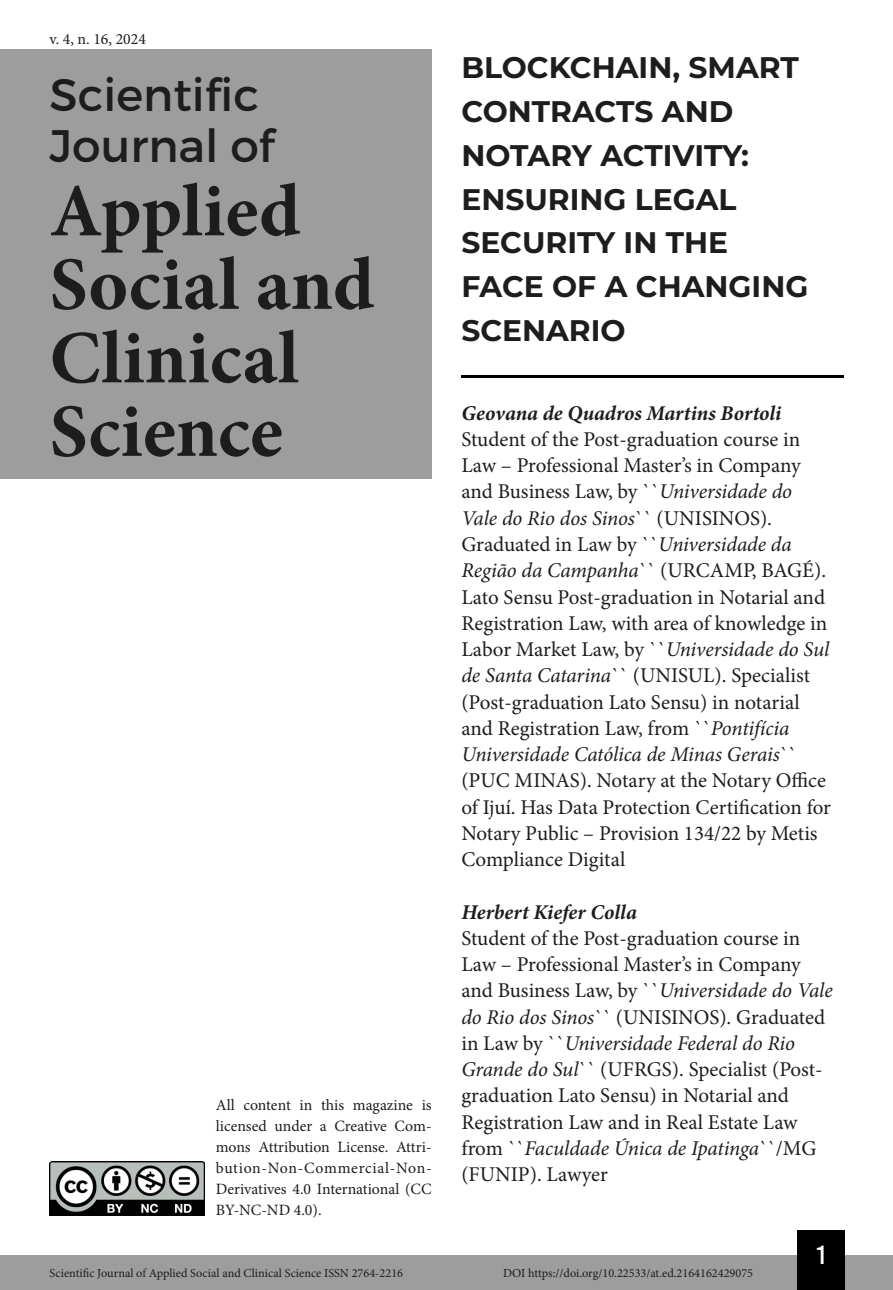
<style>
.page{position:relative;width:893px;height:1290px;background:#fff}
.page>*{position:absolute;margin:0;border:0;box-sizing:border-box;transform-origin:0 0}
.t1{font:700 75.25px/73.5px "Minion Pro";color:#1d1d1b}
.t2{font:45.5px/50.8px "Montserrat";color:#1d1d1b}
.Título_Artigo{font:700 29.75px/43.8px "Montserrat";color:#1d1d1b}
.t3{font:26.25px "Bebas Kai";color:#fff}
.Infos_autor{font:21px/26.2px "Minion Pro";color:#1d1d1b}
.NOME_AUTOR{font:italic 700 21px "Minion Pro";color:#1d1d1b}
.t4{font:15.75px/21px "Minion Pro";color:#1d1d1b;text-align:justify}
.t5{font:12.25px "Minion Pro";color:#1d1d1b}
.s1{font-style:italic}
</style>
<div class="page">
<div style="left:0;top:1255px;width:893px;height:35px;background:#9d9d9d"></div>
<div style="left:797px;top:1230px;width:48px;height:60px;background:#000"></div>
<img style="left:50px;top:1161px;width:154px;height:54px">
<div style="left:0;top:50px;width:432px;height:429px;background:#9d9d9d"></div>
<hr style="left:461px;top:375px;width:382px;height:3px;background:#000">
<p class="t4" style="left:50px;top:28px;width:98px">v. 4, n. 16, 2024</p>
<h2 class="t2" style="left:50px;top:69px;width:226px">Scientific<br>Journal of</h2>
<h1 class="t1" style="left:50px;top:174px;width:326px">Applied<br>Social and<br>Clinical<br>Science</h1>
<p class="t4" style="left:216px;top:1095px;width:217px">All content in this magazine is licensed under a Creative Com&shy;mons Attribution License. Attri&shy;bution-Non-Commercial-Non-Derivatives 4.0 International (CC BY-NC-ND 4.0).</p>
<p class="Título_Artigo" style="left:461px;top:44px;width:348px">BLOCKCHAIN, SMART<br>CONTRACTS AND<br>NOTARY ACTIVITY:<br>ENSURING LEGAL<br>SECURITY IN THE<br>FACE OF A CHANGING<br>SCENARIO</p>
<p class="NOME_AUTOR" style="left:461px;top:398px;width:321px">Geovana de Quadros Martins Bortoli</p>
<p class="Infos_autor" style="left:461px;top:426px;width:371px">Student of the Post-graduation course in Law – Professional Master’s in Company and Business Law, by ``<span class="s1">Universidade do Vale do Rio dos Sinos</span>`` (UNISINOS).<br>Graduated in Law by ``<span class="s1">Universidade da Região da Campanha</span>`` (URCAMP, BAGÉ).<br>Lato Sensu Post-graduation in Notarial and Registration Law, with area of knowledge in Labor Market Law, by ``<span class="s1">Universidade do Sul de Santa Catarina</span>`` (UNISUL). Specialist (Post-graduation Lato Sensu) in notarial and Registration Law, from ``<span class="s1">Pontifícia Universidade Católica de Minas Gerais</span>`` (PUC MINAS). Notary at the Notary Office of Ijuí. Has Data Protection Certification for Notary Public – Provision 134/22 by Metis Compliance Digital</p>
<p class="NOME_AUTOR" style="left:461px;top:897px;width:177px">Herbert Kiefer Colla</p>
<p class="Infos_autor" style="left:461px;top:925px;width:373px">Student of the Post-graduation course in Law – Professional Master’s in Company and Business Law, by ``<span class="s1">Universidade do Vale do Rio dos Sinos</span>`` (UNISINOS). Graduated in Law by ``<span class="s1">Universidade Federal do Rio Grande do Sul</span>`` (UFRGS). Specialist (Post&shy;graduation Lato Sensu) in Notarial and Registration Law and in Real Estate Law from ``<span class="s1">Faculdade Única de Ipatinga</span>``/MG (FUNIP). Lawyer</p>
<p class="t3" style="left:817px;top:1241px;width:10px">1</p>
<p class="t5" style="left:50px;top:1265px;width:355px">Scientific Journal of Applied Social and Clinical Science ISSN 2764-2216</p>
<p class="t5" style="left:503px;top:1265px;width:252px">DOI https://doi.org/10.22533/at.ed.2164162429075</p>
</div>
